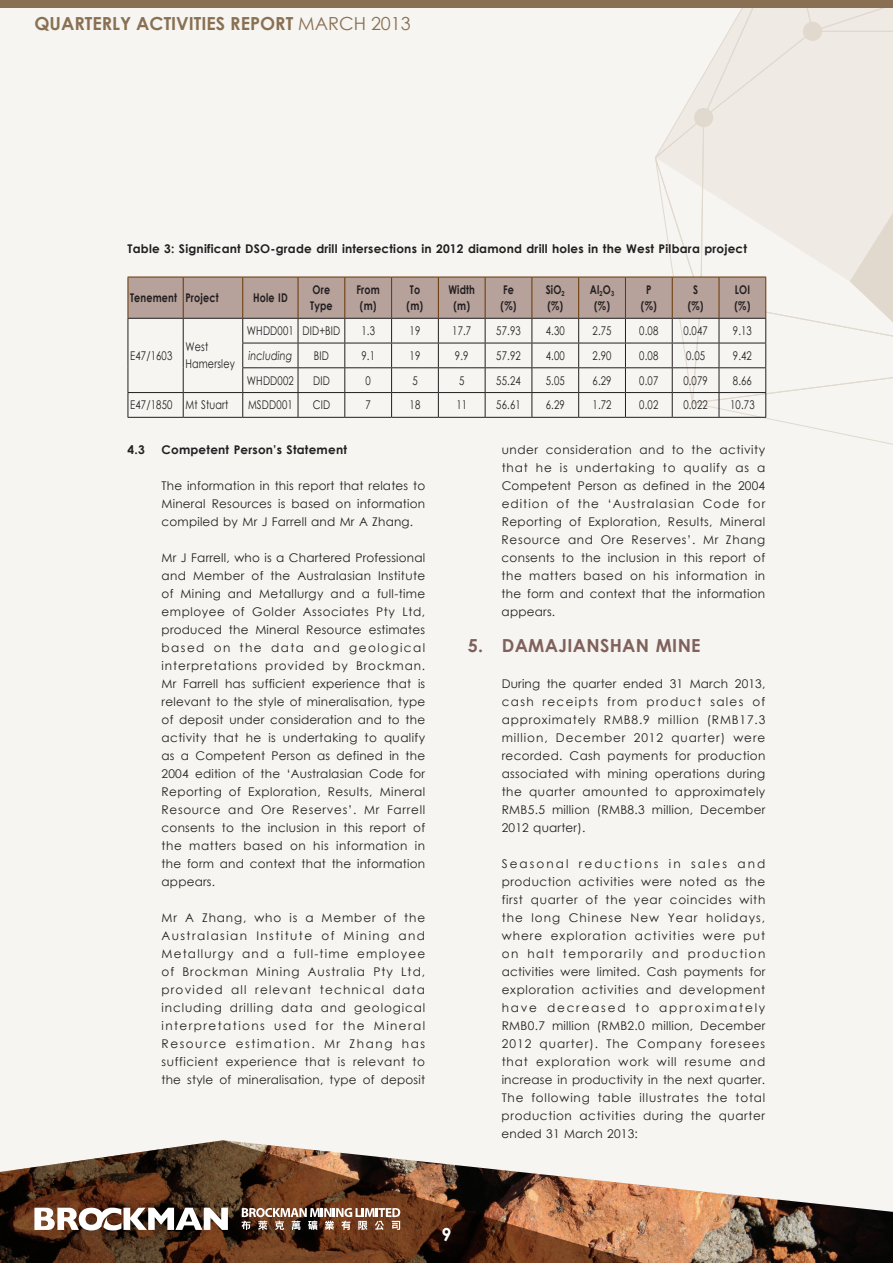
<style>
.page{position:relative;width:893px;height:1263px;background:#f6f5f2}
.page>*{position:absolute;margin:0;border:0;box-sizing:border-box;transform-origin:0 0}
.t1{font:700 18px "Century Gothic";color:#8a7052}
.t2{font:700 18px "Century Gothic";letter-spacing:.015em;color:#80615b}
.t3{font:700 18px "Century Gothic";color:#fff}
.t4{font:12px/18px "Century Gothic";letter-spacing:.015em;color:#231f20;text-align:justify}
.t5{font:12px/16.5px "Century Gothic";letter-spacing:.015em;color:#231f20;scale:.8 1}
.t6{font:700 12px "Century Gothic";letter-spacing:.015em;color:#231f20}
.t7{font:700 12px/16.5px "Century Gothic";letter-spacing:.015em;color:#231f20;scale:.8 1}
.t8{font:italic 12px "Century Gothic";letter-spacing:.015em;color:#231f20;scale:.8 1}
.s1{font-weight:400}
</style>
<div class="page">
<div style="left:0;top:0;width:893px;height:8px;background:#8a7052"></div>
<img style="left:687px;top:1189px;width:206px;height:74px">
<svg style="left:0;top:1140px;width:687px;height:123px"></svg>
<svg style="left:34px;top:1208px;width:194px;height:22px"></svg>
<svg style="left:241px;top:1208px;width:159px;height:22px"></svg>
<svg style="left:128px;top:8px;width:765px;height:437px"></svg>
<hr style="left:128px;top:417px;width:55px;height:1px;background:#231f20">
<hr style="left:183px;top:417px;width:60px;height:1px;background:#231f20">
<hr style="left:243px;top:417px;width:55px;height:1px;background:#231f20">
<hr style="left:298px;top:417px;width:47px;height:1px;background:#231f20">
<hr style="left:345px;top:417px;width:47px;height:1px;background:#231f20">
<hr style="left:392px;top:417px;width:46px;height:1px;background:#231f20">
<hr style="left:438px;top:417px;width:47px;height:1px;background:#231f20">
<hr style="left:485px;top:417px;width:47px;height:1px;background:#231f20">
<hr style="left:532px;top:417px;width:47px;height:1px;background:#231f20">
<hr style="left:579px;top:417px;width:46px;height:1px;background:#231f20">
<hr style="left:625px;top:417px;width:47px;height:1px;background:#231f20">
<hr style="left:672px;top:417px;width:47px;height:1px;background:#231f20">
<hr style="left:719px;top:417px;width:47px;height:1px;background:#231f20">
<hr style="left:128px;top:277px;width:55px;height:1px;background:#693600">
<hr style="left:128px;top:277px;width:1px;height:41px;background:#693600">
<hr style="left:183px;top:277px;width:60px;height:1px;background:#693600">
<hr style="left:183px;top:277px;width:1px;height:41px;background:#693600">
<hr style="left:243px;top:277px;width:55px;height:1px;background:#693600">
<hr style="left:242px;top:277px;width:1px;height:41px;background:#693600">
<hr style="left:298px;top:277px;width:47px;height:1px;background:#693600">
<hr style="left:298px;top:277px;width:1px;height:41px;background:#693600">
<hr style="left:345px;top:277px;width:47px;height:1px;background:#693600">
<hr style="left:344px;top:277px;width:1px;height:41px;background:#693600">
<hr style="left:392px;top:277px;width:46px;height:1px;background:#693600">
<hr style="left:391px;top:277px;width:1px;height:41px;background:#693600">
<hr style="left:438px;top:277px;width:47px;height:1px;background:#693600">
<hr style="left:438px;top:277px;width:1px;height:41px;background:#693600">
<hr style="left:485px;top:277px;width:47px;height:1px;background:#693600">
<hr style="left:485px;top:277px;width:1px;height:41px;background:#693600">
<hr style="left:532px;top:277px;width:47px;height:1px;background:#693600">
<hr style="left:531px;top:277px;width:1px;height:41px;background:#693600">
<hr style="left:579px;top:277px;width:46px;height:1px;background:#693600">
<hr style="left:578px;top:277px;width:1px;height:41px;background:#693600">
<hr style="left:625px;top:277px;width:47px;height:1px;background:#693600">
<hr style="left:625px;top:277px;width:1px;height:41px;background:#693600">
<hr style="left:672px;top:277px;width:47px;height:1px;background:#693600">
<hr style="left:672px;top:277px;width:1px;height:41px;background:#693600">
<hr style="left:719px;top:277px;width:47px;height:1px;background:#693600">
<hr style="left:719px;top:277px;width:1px;height:41px;background:#693600">
<hr style="left:765px;top:277px;width:1px;height:41px;background:#693600">
<h1 class="t1" style="left:34px;top:10px;width:378px">QUARTERLY ACTIVITIES REPORT <span class="s1">MARCH 2013</span></h1>
<p class="t6" style="left:128px;top:239px;width:621px">Table 3: Significant DSO-grade drill intersections in 2012 diamond drill holes in the West Pilbara project</p>
<p class="t7" style="left:130px;top:289px;width:112px">Tenement Project</p>
<p class="t7" style="left:253px;top:289px;width:45px">Hole ID</p>
<p class="t7" style="left:310px;top:281px;width:30px">Ore<br>Type</p>
<p class="t7" style="left:356px;top:281px;width:31px">From (m)</p>
<p class="t7" style="left:407px;top:281px;width:22px">To (m)</p>
<p class="t7" style="left:448px;top:281px;width:35px;text-align:center">Width (m)</p>
<p class="t7" style="left:501px;top:281px;width:21px">Fe (%)</p>
<p class="t7" style="left:546px;top:281px;width:25px">SiO<sub>2 </sub>(%)</p>
<p class="t7" style="left:590px;top:281px;width:32px;text-align:center">Al<sub>2</sub>O<sub>3 </sub>(%)</p>
<p class="t7" style="left:641px;top:281px;width:21px;text-align:center">P (%)</p>
<p class="t7" style="left:688px;top:281px;width:21px;text-align:center">S (%)</p>
<p class="t7" style="left:734px;top:281px;width:21px">LOI (%)</p>
<p class="t5" style="left:130px;top:347px;width:54px">E47/1603</p>
<p class="t5" style="left:185px;top:339px;width:63px">West<br>Hamersley</p>
<p class="t5" style="left:247px;top:322px;width:118px">WHDD001 DID+BID</p>
<p class="t5" style="left:361px;top:322px;width:19px">1.3</p>
<p class="t5" style="left:410px;top:322px;width:15px">19</p>
<p class="t5" style="left:452px;top:322px;width:25px">17.7</p>
<p class="t5" style="left:496px;top:322px;width:32px">57.93</p>
<p class="t5" style="left:546px;top:322px;width:25px">4.30</p>
<p class="t5" style="left:592px;top:322px;width:25px">2.75</p>
<p class="t5" style="left:639px;top:322px;width:25px">0.08</p>
<p class="t5" style="left:683px;top:322px;width:32px">0.047</p>
<p class="t5" style="left:733px;top:322px;width:25px">9.13</p>
<p class="t8" style="left:248px;top:347px;width:56px">including</p>
<p class="t5" style="left:314px;top:347px;width:20px">BID</p>
<p class="t5" style="left:361px;top:347px;width:19px">9.1</p>
<p class="t5" style="left:410px;top:347px;width:15px">19</p>
<p class="t5" style="left:455px;top:347px;width:19px">9.9</p>
<p class="t5" style="left:496px;top:347px;width:32px">57.92</p>
<p class="t5" style="left:546px;top:347px;width:25px">4.00</p>
<p class="t5" style="left:592px;top:347px;width:25px">2.90</p>
<p class="t5" style="left:639px;top:347px;width:25px">0.08</p>
<p class="t5" style="left:686px;top:347px;width:25px">0.05</p>
<p class="t5" style="left:733px;top:347px;width:25px">9.42</p>
<p class="t5" style="left:247px;top:372px;width:60px">WHDD002</p>
<p class="t5" style="left:313px;top:372px;width:22px">DID</p>
<p class="t5" style="left:366px;top:372px;width:8px">0</p>
<p class="t5" style="left:412px;top:372px;width:8px">5</p>
<p class="t5" style="left:459px;top:372px;width:8px">5</p>
<p class="t5" style="left:496px;top:372px;width:32px">55.24</p>
<p class="t5" style="left:546px;top:372px;width:25px">5.05</p>
<p class="t5" style="left:592px;top:372px;width:25px">6.29</p>
<p class="t5" style="left:639px;top:372px;width:25px">0.07</p>
<p class="t5" style="left:683px;top:372px;width:32px">0.079</p>
<p class="t5" style="left:733px;top:372px;width:25px">8.66</p>
<p class="t5" style="left:130px;top:396px;width:124px">E47/1850 Mt Stuart</p>
<p class="t5" style="left:248px;top:396px;width:58px">MSDD001</p>
<p class="t5" style="left:313px;top:396px;width:23px">CID</p>
<p class="t5" style="left:366px;top:396px;width:8px">7</p>
<p class="t5" style="left:410px;top:396px;width:15px">18</p>
<p class="t5" style="left:456px;top:396px;width:15px">11</p>
<p class="t5" style="left:496px;top:396px;width:32px">56.61</p>
<p class="t5" style="left:546px;top:396px;width:25px">6.29</p>
<p class="t5" style="left:592px;top:396px;width:25px">1.72</p>
<p class="t5" style="left:639px;top:396px;width:25px">0.02</p>
<p class="t5" style="left:683px;top:396px;width:32px">0.022</p>
<p class="t5" style="left:730px;top:396px;width:32px">10.73</p>
<p class="t6" style="left:128px;top:440px;width:19px">4.3</p>
<p class="t6" style="left:162px;top:440px;width:187px">Competent Person’s Statement</p>
<p class="t4" style="left:162px;top:476px;width:265px">The information in this report that relates to Mineral Resources is based on information compiled by Mr J Farrell and Mr A Zhang.</p>
<p class="t4" style="left:162px;top:548px;width:265px">Mr J Farrell, who is a Chartered Professional and Member of the Australasian Institute of Mining and Metallurgy and a full-time employee of Golder Associates Pty Ltd, produced the Mineral Resource estimates based on the data and geological interpretations provided by Brockman.<br>Mr Farrell has sufficient experience that is relevant to the style of mineralisation, type of deposit under consideration and to the activity that he is undertaking to qualify as a Competent Person as defined in the 2004 edition of the ‘Australasian Code for Reporting of Exploration, Results, Mineral Resource and Ore Reserves’. Mr Farrell consents to the inclusion in this report of the matters based on his information in the form and context that the information appears.</p>
<p class="t4" style="left:162px;top:908px;width:265px">Mr A Zhang, who is a Member of the Australasian Institute of Mining and Metallurgy and a full-time employee of Brockman Mining Australia Pty Ltd, provided all relevant technical data including drilling data and geological interpretations used for the Mineral Resource estimation. Mr Zhang has sufficient experience that is relevant to the style of mineralisation, type of deposit</p>
<p class="t4" style="left:502px;top:440px;width:265px">under consideration and to the activity that he is undertaking to qualify as a Competent Person as defined in the 2004 edition of the ‘Australasian Code for Reporting of Exploration, Results, Mineral Resource and Ore Reserves’. Mr Zhang consents to the inclusion in this report of the matters based on his information in the form and context that the information appears.</p>
<h1 class="t2" style="left:468px;top:631px;width:234px">5. DAMAJIANSHAN MINE</h1>
<p class="t4" style="left:502px;top:674px;width:265px">During the quarter ended 31 March 2013, cash receipts from product sales of approximately RMB8.9 million (RMB17.3 million, December 2012 quarter) were recorded. Cash payments for production associated with mining operations during the quarter amounted to approximately RMB5.5 million (RMB8.3 million, December 2012 quarter).</p>
<p class="t4" style="left:502px;top:854px;width:265px">Seasonal reductions in sales and production activities were noted as the first quarter of the year coincides with the long Chinese New Year holidays, where exploration activities were put on halt temporarily and production activities were limited. Cash payments for exploration activities and development have decreased to approximately RMB0.7 million (RMB2.0 million, December 2012 quarter). The Company foresees that exploration work will resume and increase in productivity in the next quarter.<br>The following table illustrates the total production activities during the quarter ended 31 March 2013:</p>
<h1 class="t3" style="left:441px;top:1221px;width:12px">9</h1>
</div>
